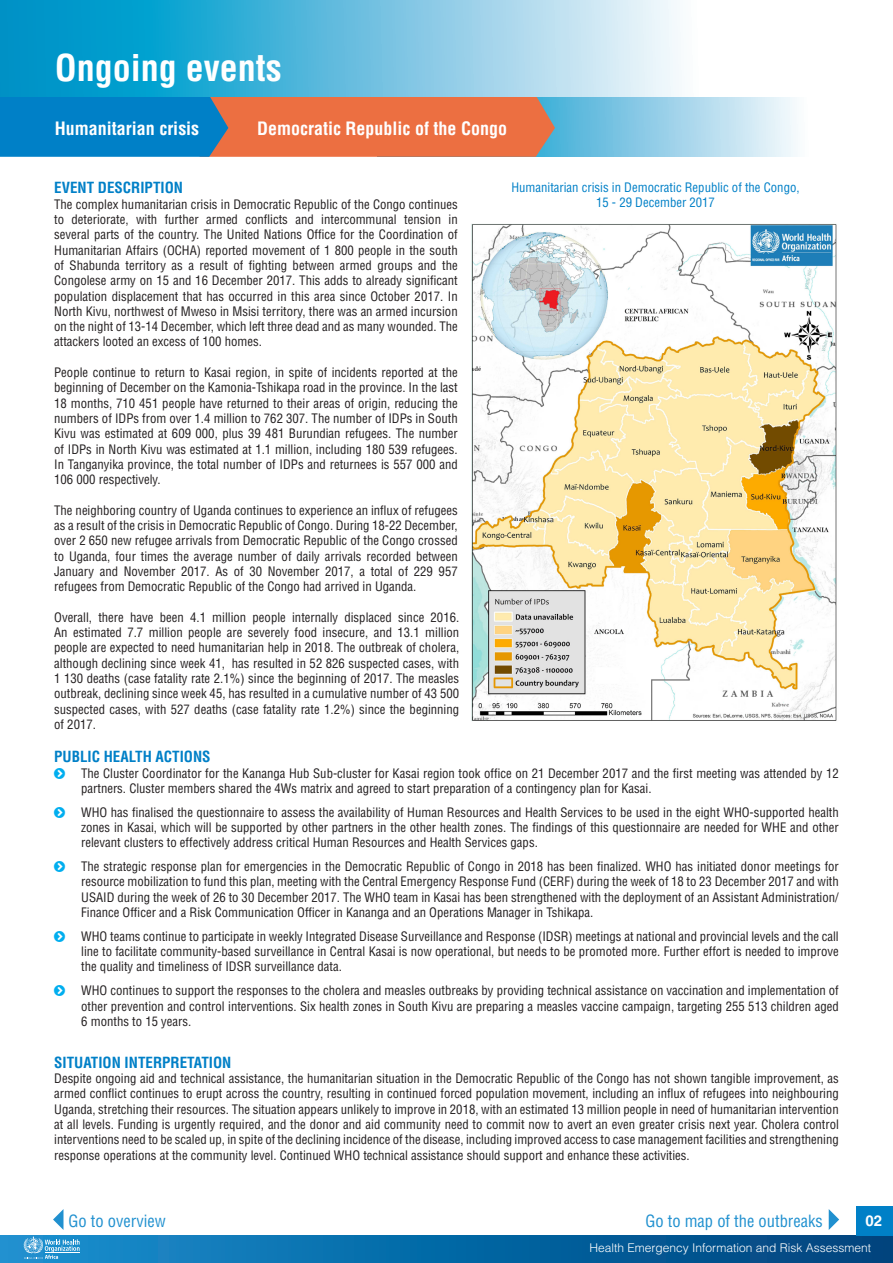
<style>
.page{position:relative;width:893px;height:1263px;background:#fff}
.page>*{position:absolute;margin:0;border:0;box-sizing:border-box;transform-origin:0 0}
.t1{font:700 condensed 36px "Helvetica LT Std";color:#fff}
.t2{font:700 condensed 18px "Helvetica LT Std";color:#fff}
.t3{font:condensed 16.5px "Helvetica LT Std";color:#2090cf}
.t4{font:700 condensed 15px "Helvetica LT Std";color:#0080c7}
.t5{font:700 15px "Helvetica LT Std";color:#fff}
.t6{font:condensed 12.75px/15.3px "Helvetica LT Std";color:#231f20;text-align:justify}
.t7{font:condensed 12.75px "Helvetica LT Std";color:#0080c7}
.t8{font:300 12px "Helvetica LT Std";color:#fff}
</style>
<div class="page">
<div style="left:0;top:1236px;width:892px;height:27px;background:linear-gradient(to right,#1890d0,#00427c)"></div>
<svg style="left:23px;top:1236px;width:57px;height:23px"></svg>
<div style="left:856px;top:1206px;width:37px;height:30px;background:#0080c7"></div>
<svg style="left:53px;top:1209px;width:10px;height:21px"></svg>
<svg style="left:829px;top:1209px;width:10px;height:21px"></svg>
<svg style="left:555px;top:97px;width:242px;height:60px;background:#a0d4ea"></svg>
<svg style="left:0;top:97px;width:555px;height:60px;background:#8c7778"></svg>
<svg style="left:0;top:0;width:679px;height:97px;background:#63bedf"></svg>
<img style="left:471px;top:224px;width:366px;height:497px">
<p class="t1" style="left:55px;top:45px;width:228px">Ongoing events</p>
<p class="t2" style="left:55px;top:118px;width:146px">Humanitarian crisis</p>
<p class="t2" style="left:257px;top:118px;width:252px">Democratic Republic of the Congo</p>
<p class="t4" style="left:54px;top:179px;width:130px">EVENT DESCRIPTION</p>
<p class="t6" style="left:54px;top:196px;width:405px">The complex humanitarian crisis in Democratic Republic of the Congo continues to deteriorate, with further armed conflicts and intercommunal tension in several parts of the country. The United Nations Office for the Coordination of Humanitarian Affairs (OCHA) reported movement of 1 800 people in the south of Shabunda territory as a result of fighting between armed groups and the Congolese army on 15 and 16 December 2017. This adds to already significant population displacement that has occurred in this area since October 2017. In North Kivu, northwest of Mweso in Msisi territory, there was an armed incursion on the night of 13-14 December, which left three dead and as many wounded. The attackers looted an excess of 100 homes.</p>
<p class="t6" style="left:54px;top:365px;width:405px">People continue to return to Kasai region, in spite of incidents reported at the beginning of December on the Kamonia-Tshikapa road in the province. In the last 18 months, 710 451 people have returned to their areas of origin, reducing the numbers of IDPs from over 1.4 million to 762 307. The number of IDPs in South Kivu was estimated at 609 000, plus 39 481 Burundian refugees. The number of IDPs in North Kivu was estimated at 1.1 million, including 180 539 refugees.<br>In Tanganyika province, the total number of IDPs and returnees is 557 000 and 106 000 respectively.</p>
<p class="t6" style="left:54px;top:502px;width:405px">The neighboring country of Uganda continues to experience an influx of refugees as a result of the crisis in Democratic Republic of Congo. During 18-22 December, over 2 650 new refugee arrivals from Democratic Republic of the Congo crossed to Uganda, four times the average number of daily arrivals recorded between January and November 2017. As of 30 November 2017, a total of 229 957 refugees from Democratic Republic of the Congo had arrived in Uganda.</p>
<p class="t6" style="left:54px;top:609px;width:407px">Overall, there have been 4.1 million people internally displaced since 2016.<br>An estimated 7.7 million people are severely food insecure, and 13.1 million people are expected to need humanitarian help in 2018. The outbreak of cholera, although declining since week 41, has resulted in 52 826 suspected cases, with 1 130 deaths (case fatality rate 2.1%) since the beginning of 2017. The measles outbreak, declining since week 45, has resulted in a cumulative number of 43 500 suspected cases, with 527 deaths (case fatality rate 1.2%) since the beginning of 2017.</p>
<p class="t4" style="left:54px;top:747px;width:158px">PUBLIC HEALTH ACTIONS</p>
<p class="t6" style="left:81px;top:765px;width:759px">The Cluster Coordinator for the Kananga Hub Sub-cluster for Kasai region took office on 21 December 2017 and the first meeting was attended by 12 partners. Cluster members shared the 4Ws matrix and agreed to start preparation of a contingency plan for Kasai.</p>
<p class="t6" style="left:81px;top:804px;width:759px">WHO has finalised the questionnaire to assess the availability of Human Resources and Health Services to be used in the eight WHO-supported health zones in Kasai, which will be supported by other partners in the other health zones. The findings of this questionnaire are needed for WHE and other relevant clusters to effectively address critical Human Resources and Health Services gaps.</p>
<p class="t6" style="left:81px;top:859px;width:759px">The strategic response plan for emergencies in the Democratic Republic of Congo in 2018 has been finalized. WHO has initiated donor meetings for resource mobilization to fund this plan, meeting with the Central Emergency Response Fund (CERF) during the week of 18 to 23 December 2017 and with USAID during the week of 26 to 30 December 2017. The WHO team in Kasai has been strengthened with the deployment of an Assistant Administration/ Finance Officer and a Risk Communication Officer in Kananga and an Operations Manager in Tshikapa.</p>
<p class="t6" style="left:81px;top:928px;width:759px">WHO teams continue to participate in weekly Integrated Disease Surveillance and Response (IDSR) meetings at national and provincial levels and the call line to facilitate community-based surveillance in Central Kasai is now operational, but needs to be promoted more. Further effort is needed to improve the quality and timeliness of IDSR surveillance data.</p>
<p class="t6" style="left:81px;top:983px;width:759px">WHO continues to support the responses to the cholera and measles outbreaks by providing technical assistance on vaccination and implementation of other prevention and control interventions. Six health zones in South Kivu are preparing a measles vaccine campaign, targeting 255 513 children aged 6 months to 15 years.</p>
<p class="t4" style="left:54px;top:1053px;width:179px">SITUATION INTERPRETATION</p>
<p class="t6" style="left:54px;top:1070px;width:786px">Despite ongoing aid and technical assistance, the humanitarian situation in the Democratic Republic of the Congo has not shown tangible improvement, as armed conflict continues to erupt across the country, resulting in continued forced population movement, including an influx of refugees into neighbouring Uganda, stretching their resources. The situation appears unlikely to improve in 2018, with an estimated 13 million people in need of humanitarian intervention at all levels. Funding is urgently required, and the donor and aid community need to commit now to avert an even greater crisis next year. Cholera control interventions need to be scaled up, in spite of the declining incidence of the disease, including improved access to case management facilities and strengthening response operations at the community level. Continued WHO technical assistance should support and enhance these activities.</p>
<p class="t7" style="left:511px;top:179px;width:290px">Humanitarian crisis in Democratic Republic of the Congo,</p>
<p class="t7" style="left:596px;top:195px;width:120px">15 - 29 December 2017</p>
<p class="t3" style="left:68px;top:1210px;width:99px">Go to overview</p>
<p class="t3" style="left:645px;top:1210px;width:179px">Go to map of the outbreaks</p>
<p class="t5" style="left:865px;top:1211px;width:18px">02</p>
<p class="t8" style="left:589px;top:1240px;width:283px">Health Emergency Information and Risk Assessment</p>
</div>
